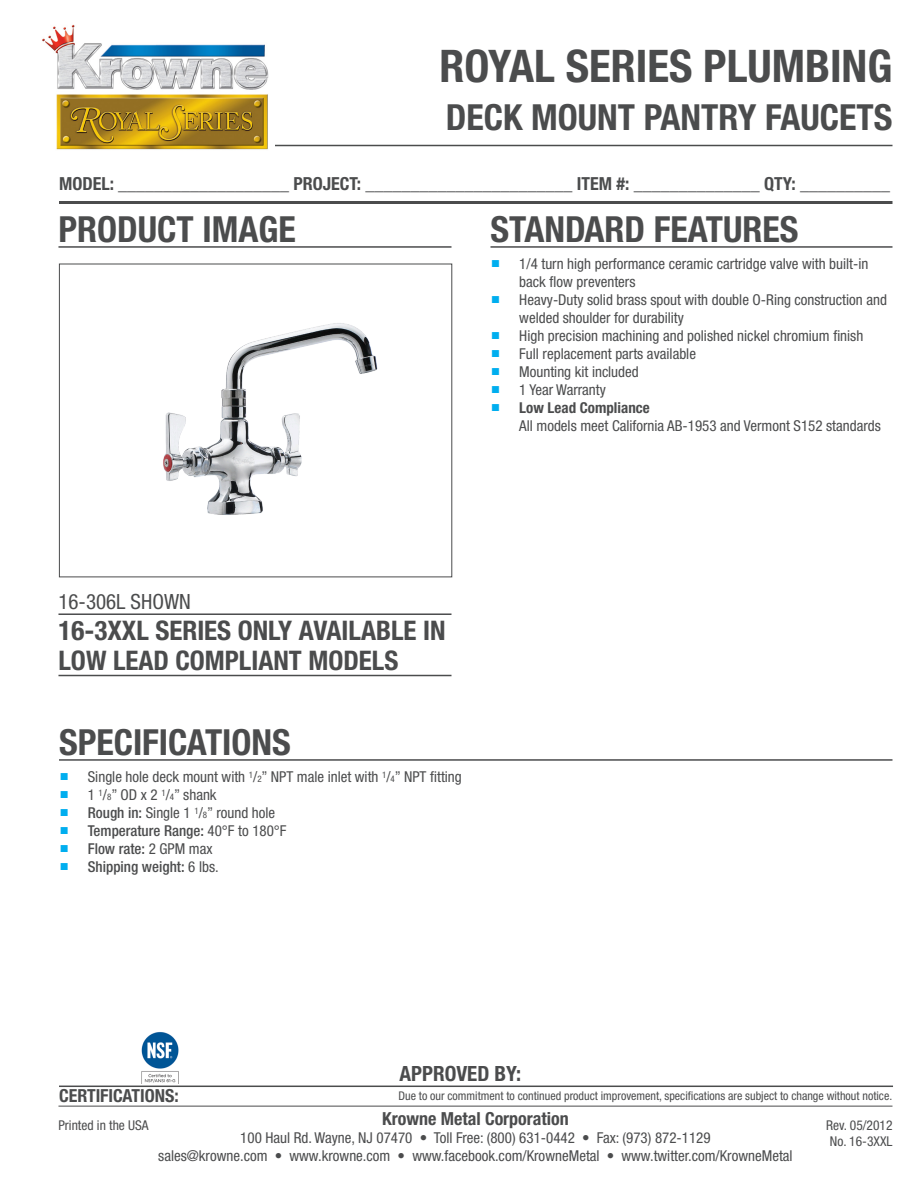
<style>
.page{position:relative;width:918px;height:1188px;background:#fff}
.page>*{position:absolute;margin:0;border:0;box-sizing:border-box;transform-origin:0 0}
.t1{font:700 condensed 45px "Helvetica Neue LT Std";color:#4b4c4d}
.t2{font:700 condensed 36px "Helvetica Neue LT Std";color:#4b4c4d}
.t3{font:700 condensed 27px/30px "Helvetica Neue LT Std";color:#4b4c4d}
.t4{font:condensed 21px "Helvetica Neue LT Std";color:#4b4c4d}
.t5{font:700 condensed 21px "Helvetica Neue LT Std";color:#4b4c4d}
.t6{font:700 condensed 18px "Helvetica Neue LT Std";color:#4b4c4d}
.t7{font:condensed 15px/18px "Helvetica Neue LT Std";color:#4b4c4d}
.t8{font:500 condensed 15px "Helvetica Neue LT Std";color:#4b4c4d}
.t9{font:condensed 13.5px "Helvetica Neue LT Std";color:#4b4c4d}
.t10{font:condensed 12px "Helvetica Neue LT Std";color:#4b4c4d}
.s1{font-family:"Arial Narrow";font-stretch:normal;color:#00aeef}
.s2{font-weight:700}
.s3{font-size:9px}
.s4{font-weight:500}
.s5{font-family:"Arial Narrow";font-weight:400;font-stretch:normal;color:#00aeef}
.s6{font-weight:400}
</style>
<div class="page">
<hr style="left:490px;top:246px;width:402px;height:2px;background:#4b4c4d">
<hr style="left:59px;top:759px;width:834px;height:2px;background:#4b4c4d">
<hr style="left:59px;top:1086px;width:834px;height:1px;background:#4b4c4d">
<hr style="left:58px;top:1106px;width:834px;height:1px;background:#4b4c4d">
<hr style="left:58px;top:145px;width:834px;height:1px;background:#4b4c4d">
<hr style="left:59px;top:201px;width:833px;height:3px;background:#4b4c4d">
<img style="left:42px;top:24px;width:227px;height:66px">
<hr style="left:58px;top:246px;width:393px;height:2px;background:#4b4c4d">
<hr style="left:58px;top:613px;width:393px;height:2px;background:#4b4c4d">
<hr style="left:58px;top:675px;width:393px;height:1px;background:#4b4c4d">
<div style="left:59px;top:264px;width:393px;height:313px;border:1px solid #4b4c4d"></div>
<img style="left:141px;top:1032px;width:38px;height:52px">
<div style="left:52px;top:94px;width:223px;height:59px;background:#fff"></div>
<img style="left:56px;top:94px;width:212px;height:56px">
<img style="left:163px;top:323px;width:215px;height:192px">
<p class="t1" style="left:439px;top:39px;width:455px">ROYAL SERIES PLUMBING</p>
<p class="t2" style="left:446px;top:96px;width:448px">DECK MOUNT PANTRY FAUCETS</p>
<p class="t6" style="left:59px;top:172px;width:833px">MODEL: ___________________ PROJECT: _______________________ ITEM #: ______________ QTY: __________</p>
<p class="t2" style="left:58px;top:207px;width:239px">PRODUCT IMAGE</p>
<p class="t2" style="left:490px;top:207px;width:310px">STANDARD FEATURES</p>
<p class="t7" style="left:519px;top:255px;width:351px;text-indent:-27px"><span class="s1">■</span> 1/4 turn high performance ceramic cartridge valve with built-in back flow preventers</p>
<p class="t7" style="left:519px;top:291px;width:369px;text-indent:-27px"><span class="s1">■</span> Heavy-Duty solid brass spout with double O-Ring construction and welded shoulder for durability</p>
<p class="t7" style="left:492px;top:327px;width:373px"><span class="s1">■</span> High precision machining and polished nickel chromium finish</p>
<p class="t7" style="left:492px;top:345px;width:205px"><span class="s1">■</span> Full replacement parts available</p>
<p class="t7" style="left:492px;top:363px;width:148px"><span class="s1">■</span> Mounting kit included</p>
<p class="t7" style="left:492px;top:381px;width:115px"><span class="s1">■</span> 1 Year Warranty</p>
<p class="t7" style="left:519px;top:399px;width:363px;text-indent:-27px"><span class="s1">■</span> <span class="s2">Low Lead Compliance<br></span>All models meet California AB-1953 and Vermont S152 standards</p>
<p class="t4" style="left:58px;top:589px;width:134px">16-306L SHOWN</p>
<p class="t3" style="left:58px;top:615px;width:389px">16-3XXL SERIES ONLY AVAILABLE IN<br>LOW LEAD COMPLIANT MODELS</p>
<p class="t2" style="left:59px;top:720px;width:233px">SPECIFICATIONS</p>
<p class="t7" style="left:61px;top:768px;width:403px"><span class="s1">■</span> Single hole deck mount with <sup>1</sup>/<span class="s3">2</span>” NPT male inlet with <sup>1</sup>/<span class="s3">4</span>” NPT fitting</p>
<p class="t7" style="left:61px;top:786px;width:157px"><span class="s1">■</span> 1 <sup>1</sup>/<span class="s3">8</span>” OD x 2 <sup>1</sup>/<span class="s3">4</span>” shank</p>
<p class="t7" style="left:61px;top:804px;width:216px"><span class="s1">■</span> <span class="s4">Rough in:</span> Single 1 <sup>1</sup>/<span class="s3">8</span>” round hole</p>
<p class="t8" style="left:61px;top:822px;width:227px"><span class="s5">■</span> Temperature Range: <span class="s6">40°F to 180°F</span></p>
<p class="t8" style="left:61px;top:840px;width:153px"><span class="s5">■</span> Flow rate: <span class="s6">2 GPM max</span></p>
<p class="t8" style="left:61px;top:858px;width:159px"><span class="s5">■</span> Shipping weight: <span class="s6">6 lbs.</span></p>
<p class="t6" style="left:59px;top:1085px;width:121px">CERTIFICATIONS:</p>
<p class="t5" style="left:400px;top:1061px;width:123px">APPROVED BY:</p>
<p class="t10" style="left:398px;top:1089px;width:495px">Due to our commitment to continued product improvement, specifications are subject to change without notice.</p>
<p class="t9" style="left:58px;top:1117px;width:92px">Printed in the USA</p>
<p class="t6" style="left:382px;top:1108px;width:188px">Krowne Metal Corporation</p>
<p class="t7" style="left:240px;top:1129px;width:472px">100 Haul Rd. Wayne, NJ 07470 • Toll Free: (800) 631-0442 • Fax: (973) 872-1129</p>
<p class="t7" style="left:158px;top:1147px;width:636px">sales@krowne.com • www.krowne.com • www.facebook.com/KrowneMetal • www.twitter.com/KrowneMetal</p>
<p class="t9" style="left:826px;top:1117px;width:68px">Rev. 05/2012</p>
<p class="t9" style="left:830px;top:1133px;width:64px">No. 16-3XXL</p>
</div>
